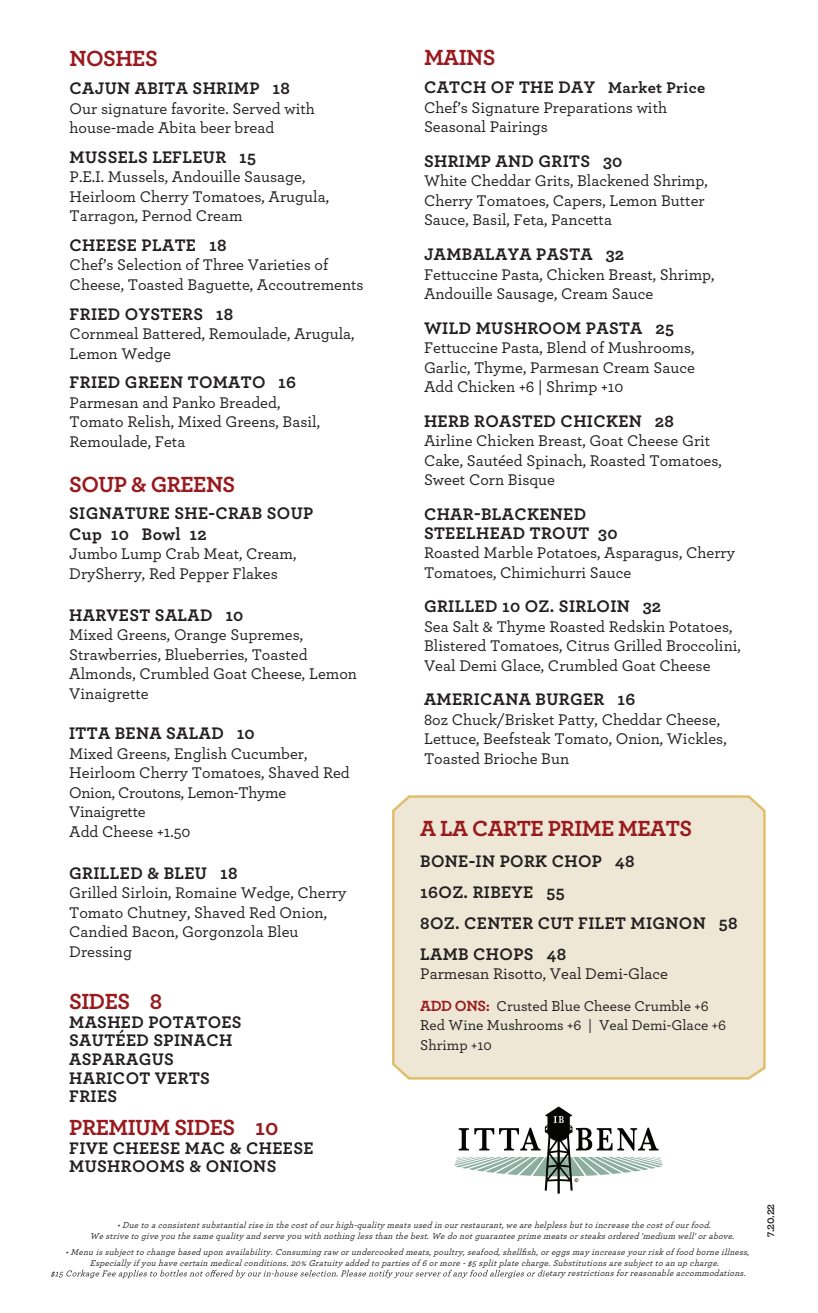
<style>
.page{position:relative;width:818px;height:1313px;background:#fff}
.page>*{position:absolute;margin:0;border:0;box-sizing:border-box;transform-origin:0 0}
.t1{font:700 23px "Archer";letter-spacing:-.025em;color:#981a1e}
.t2{font:700 17.62px/18.6px "Archer";letter-spacing:.02em;color:#231f20}
.t3{font:500 16.25px/19.5px "Archer";color:#231f20}
.t4{font:500 15px/19.5px "Archer";color:#231f20}
.t5{font:700 10px "Archer";color:#231f20}
.t6{font:italic 500 8.88px/10.6px "Archer";color:#231f20;text-align:center}
.s1{font-size:16.25px}
.s2{font-weight:700;font-size:15.5px;color:#981a1e}
</style>
<div class="page">
<div style="left:392px;top:795px;width:374px;height:285px;background:#efe7d5"></div>
<svg style="left:51px;top:1269px;width:498px;height:9px"></svg>
<svg style="left:455px;top:1106px;width:207px;height:87px"></svg>
<h1 class="t1" style="left:70px;top:40px;width:90px">NOSHES</h1>
<p class="t2" style="left:70px;top:78px;width:222px">CAJUN ABITA SHRIMP 18</p>
<p class="t3" style="left:70px;top:98px;width:247px">Our signature favorite. Served with house-made Abita beer bread</p>
<p class="t2" style="left:70px;top:146px;width:188px">MUSSELS LEFLEUR 15</p>
<p class="t3" style="left:70px;top:166px;width:261px">P.E.I. Mussels, Andouille Sausage,<br>Heirloom Cherry Tomatoes, Arugula,<br>Tarragon, Pernod Cream</p>
<p class="t2" style="left:70px;top:235px;width:158px">CHEESE PLATE 18</p>
<p class="t3" style="left:70px;top:254px;width:295px">Chef’s Selection of Three Varieties of<br>Cheese, Toasted Baguette, Accoutrements</p>
<p class="t2" style="left:70px;top:303px;width:165px">FRIED OYSTERS 18</p>
<p class="t3" style="left:70px;top:323px;width:286px">Cornmeal Battered, Remoulade, Arugula,<br>Lemon Wedge</p>
<p class="t2" style="left:70px;top:372px;width:228px">FRIED GREEN TOMATO 16</p>
<p class="t3" style="left:70px;top:392px;width:252px">Parmesan and Panko Breaded,<br>Tomato Relish, Mixed Greens, Basil,<br>Remoulade, Feta</p>
<h1 class="t1" style="left:69px;top:466px;width:168px">SOUP &amp; GREENS</h1>
<p class="t2" style="left:69px;top:501px;width:246px;line-height:21.1px">SIGNATURE SHE-CRAB SOUP<br>Cup 10 Bowl 12</p>
<p class="t3" style="left:69px;top:543px;width:229px">Jumbo Lump Crab Meat, Cream,<br>DrySherry, Red Pepper Flakes</p>
<p class="t2" style="left:69px;top:604px;width:176px">HARVEST SALAD 10</p>
<p class="t3" style="left:69px;top:624px;width:289px">Mixed Greens, Orange Supremes,<br>Strawberries, Blueberries, Toasted<br>Almonds, Crumbled Goat Cheese, Lemon<br>Vinaigrette</p>
<p class="t2" style="left:69px;top:723px;width:187px">ITTA BENA SALAD 10</p>
<p class="t3" style="left:69px;top:742px;width:282px">Mixed Greens, English Cucumber,<br>Heirloom Cherry Tomatoes, Shaved Red<br>Onion, Croutons, Lemon-Thyme<br>Vinaigrette<br>Add Cheese +1.50</p>
<p class="t2" style="left:69px;top:862px;width:170px">GRILLED &amp; BLEU 18</p>
<p class="t3" style="left:69px;top:882px;width:279px">Grilled Sirloin, Romaine Wedge, Cherry<br>Tomato Chutney, Shaved Red Onion,<br>Candied Bacon, Gorgonzola Bleu<br>Dressing</p>
<h1 class="t1" style="left:69px;top:983px;width:95px">SIDES 8</h1>
<p class="t2" style="left:69px;top:1011px;width:174px">MASHED POTATOES<br>SAUTÉED SPINACH<br>ASPARAGUS<br>HARICOT VERTS<br>FRIES</p>
<h1 class="t1" style="left:69px;top:1109px;width:211px">PREMIUM SIDES 10</h1>
<p class="t2" style="left:69px;top:1137px;width:246px">FIVE CHEESE MAC &amp; CHEESE<br>MUSHROOMS &amp; ONIONS</p>
<h1 class="t1" style="left:424px;top:39px;width:73px">MAINS</h1>
<p class="t2" style="left:424px;top:77px;width:283px">CATCH OF THE DAY <span class="s1">Market Price</span></p>
<p class="t3" style="left:424px;top:97px;width:244px">Chef’s Signature Preparations with<br>Seasonal Pairings</p>
<p class="t2" style="left:424px;top:151px;width:200px">SHRIMP AND GRITS 30</p>
<p class="t3" style="left:424px;top:170px;width:285px">White Cheddar Grits, Blackened Shrimp,<br>Cherry Tomatoes, Capers, Lemon Butter<br>Sauce, Basil, Feta, Pancetta</p>
<p class="t2" style="left:424px;top:244px;width:202px">JAMBALAYA PASTA 32</p>
<p class="t3" style="left:424px;top:263px;width:292px">Fettuccine Pasta, Chicken Breast, Shrimp,<br>Andouille Sausage, Cream Sauce</p>
<p class="t2" style="left:424px;top:317px;width:252px">WILD MUSHROOM PASTA 25</p>
<p class="t3" style="left:424px;top:337px;width:272px;text-align:justify">Fettuccine Pasta, Blend of Mushrooms, Garlic, Thyme, Parmesan Cream Sauce Add Chicken +6 | Shrimp +10</p>
<p class="t2" style="left:424px;top:410px;width:251px">HERB ROASTED CHICKEN 28</p>
<p class="t3" style="left:424px;top:430px;width:299px">Airline Chicken Breast, Goat Cheese Grit<br>Cake, Sautéed Spinach, Roasted Tomatoes,<br>Sweet Corn Bisque</p>
<p class="t2" style="left:424px;top:503px;width:195px">CHAR-BLACKENED<br>STEELHEAD TROUT 30</p>
<p class="t3" style="left:424px;top:542px;width:312px">Roasted Marble Potatoes, Asparagus, Cherry<br>Tomatoes, Chimichurri Sauce</p>
<p class="t2" style="left:424px;top:596px;width:239px">GRILLED 10 OZ. SIRLOIN 32</p>
<p class="t3" style="left:424px;top:615px;width:318px">Sea Salt &amp; Thyme Roasted Redskin Potatoes,<br>Blistered Tomatoes, Citrus Grilled Broccolini,<br>Veal Demi Glace, Crumbled Goat Cheese</p>
<p class="t2" style="left:424px;top:689px;width:213px">AMERICANA BURGER 16</p>
<p class="t3" style="left:424px;top:709px;width:304px">8oz Chuck/Brisket Patty, Cheddar Cheese,<br>Lettuce, Beefsteak Tomato, Onion, Wickles,<br>Toasted Brioche Bun</p>
<h1 class="t1" style="left:420px;top:809px;width:273px">A LA CARTE PRIME MEATS</h1>
<p class="t2" style="left:420px;top:844px;width:319px;line-height:31.1px">BONE-IN PORK CHOP 48<br>16OZ. RIBEYE 55<br>8OZ. CENTER CUT FILET MIGNON 58<br>LAMB CHOPS 48</p>
<p class="t3" style="left:420px;top:963px;width:249px">Parmesan Risotto, Veal Demi-Glace</p>
<p class="t4" style="left:420px;top:995px;width:307px"><span class="s2">ADD ONS:</span> Crusted Blue Cheese Crumble +6<br>Red Wine Mushrooms +6 | Veal Demi-Glace +6<br>Shrimp +10</p>
<p class="t6" style="left:90px;top:1219px;width:649px">•Duetoaconsistentsubstantialriseinthecostofourhigh-qualitymeatsusedinourrestaurant,wearehelplessbut toincreasethecostofourfood.<br>Westrivetogiveyouthesamequalityandserveyouwithnothinglessthanthebest. Wedonotguaranteeprimemeatsorsteaksordered'medium well'orabove.</p>
<p class="t6" style="left:66px;top:1246px;width:688px">•Menu is subjecttochangebaseduponavailability.Consumingraw orundercookedmeats,poultry, seafood, shellfish,oreggs mayincreaseyourriskoffoodborneillness,</p>
<p class="t6" style="left:90px;top:1256px;width:633px">Especiallyifyouhavecertainmedicalconditions.20% Gratuityaddedtopartiesof6ormore-$5split platecharge. Substitutionsaresubjecttoanupcharge.</p>
<p class="t6" style="left:549px;top:1267px;width:201px">taryrestrictionsforreasonableaccommodations.</p>
<p class="t5" style="left:762px;top:1237px;width:34px;rotate:-90deg">7.20.22</p>
</div>
